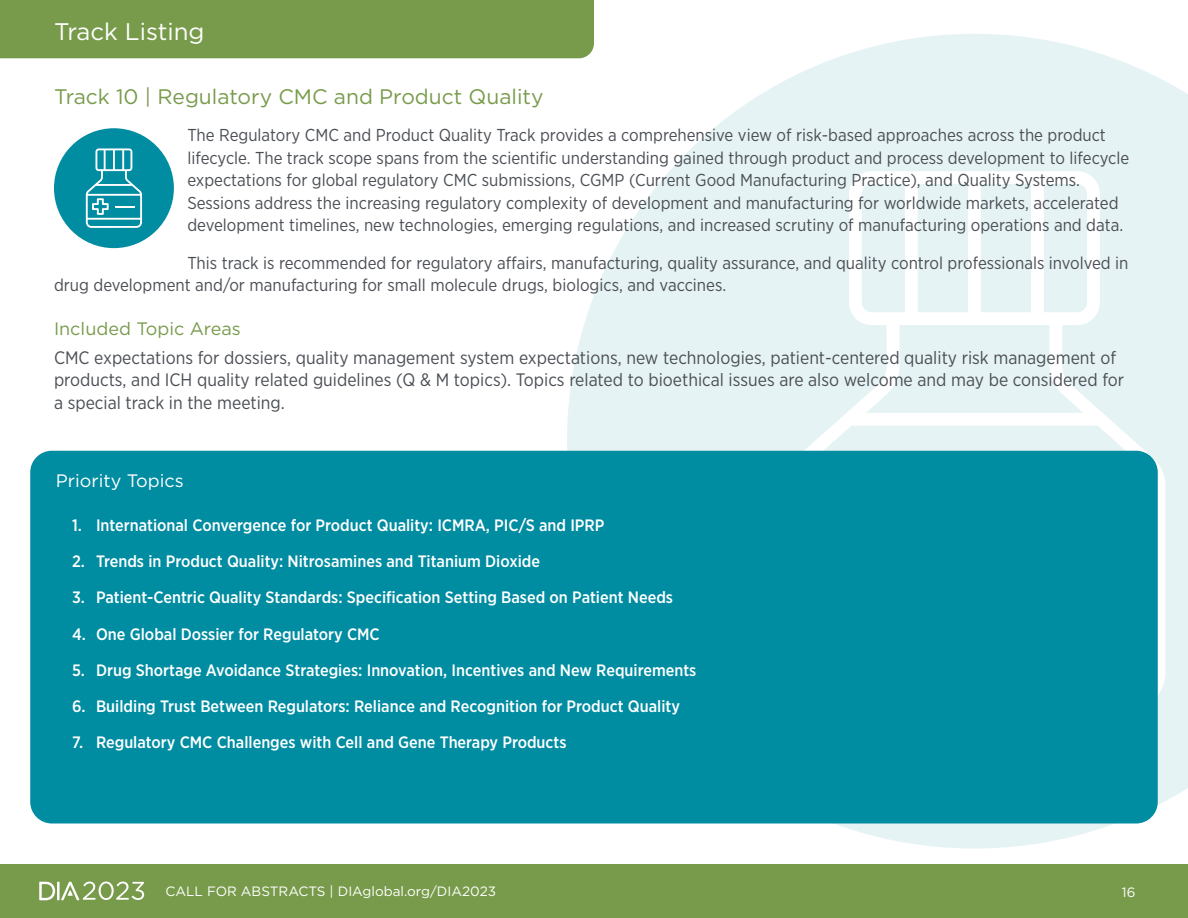
<style>
.page{position:relative;width:1188px;height:918px;background:#fff}
.page>*{position:absolute;margin:0;border:0;box-sizing:border-box;transform-origin:0 0}
.t1{font:24px "Gotham";color:#fff}
.t2{font:21px "Gotham";color:#789b4b}
.t3{font:18px/22.5px "Gotham Narrow";color:#4b4f55}
.t4{font:18px "Gotham";color:#789b4b}
.t5{font:18px "Gotham";color:#fff}
.t6{font:17.25px/22.5px "Gotham Narrow";color:#4b4f55}
.t7{font:500 16.5px "Gotham Narrow";color:#fff}
.t8{font:13.5px "Gotham";color:#fff}
</style>
<div class="page">
<div style="left:0;top:0;width:594px;height:58px;background:#789b4b"></div>
<div style="left:0;top:864px;width:1188px;height:54px;background:#789b4b"></div>
<hr style="left:57px;top:882px;width:3px;height:18px;background:#fff">
<svg style="left:39px;top:882px;width:16px;height:18px"></svg>
<svg style="left:61px;top:882px;width:83px;height:18px"></svg>
<svg style="left:567px;top:34px;width:621px;height:815px;fill:#e6f3f5"></svg>
<svg style="left:783px;top:171px;width:382px;height:540px;fill:#e6f3f5"></svg>
<div style="left:30px;top:451px;width:1128px;height:373px;background:#008ca1;border-radius:22px"></div>
<div style="left:54px;top:128px;width:120px;height:120px;background:#008ca1;border-radius:50%"></div>
<svg style="left:86px;top:148px;width:56px;height:80px"></svg>
<h1 class="t1" style="left:54px;top:16px;width:152px">Track Listing</h1>
<p class="t2" style="left:54px;top:83px;width:491px">Track 10 | Regulatory CMC and Product Quality</p>
<p class="t6" style="left:187px;top:124px;width:943px">The Regulatory CMC and Product Quality Track provides a comprehensive view of risk-based approaches across the product lifecycle. The track scope spans from the scientific understanding gained through product and process development to lifecycle expectations for global regulatory CMC submissions, CGMP (Current Good Manufacturing Practice), and Quality Systems.<br>Sessions address the increasing regulatory complexity of development and manufacturing for worldwide markets, accelerated development timelines, new technologies, emerging regulations, and increased scrutiny of manufacturing operations and data.</p>
<p class="t6" style="left:54px;top:251px;width:1076px;text-indent:133px">This track is recommended for regulatory affairs, manufacturing, quality assurance, and quality control professionals involved in drug development and/or manufacturing for small molecule drugs, biologics, and vaccines.</p>
<p class="t4" style="left:54px;top:317px;width:188px">Included Topic Areas</p>
<p class="t3" style="left:54px;top:346px;width:1072px">CMC expectations for dossiers, quality management system expectations, new technologies, patient-centered quality risk management of products, and ICH quality related guidelines (Q &amp; M topics). Topics related to bioethical issues are also welcome and may be considered for a special track in the meeting.</p>
<p class="t5" style="left:56px;top:469px;width:129px">Priority Topics</p>
<p class="t7" style="left:72px;top:514px;width:534px">1. International Convergence for Product Quality: ICMRA, PIC/S and IPRP</p>
<p class="t7" style="left:72px;top:551px;width:470px">2. Trends in Product Quality: Nitrosamines and Titanium Dioxide</p>
<p class="t7" style="left:72px;top:587px;width:603px">3. Patient-Centric Quality Standards: Specification Setting Based on Patient Needs</p>
<p class="t7" style="left:72px;top:623px;width:309px">4. One Global Dossier for Regulatory CMC</p>
<p class="t7" style="left:72px;top:660px;width:626px">5. Drug Shortage Avoidance Strategies: Innovation, Incentives and New Requirements</p>
<p class="t7" style="left:72px;top:696px;width:609px">6. Building Trust Between Regulators: Reliance and Recognition for Product Quality</p>
<p class="t7" style="left:72px;top:732px;width:496px">7. Regulatory CMC Challenges with Cell and Gene Therapy Products</p>
<p class="t8" style="left:166px;top:883px;width:332px">CALL FOR ABSTRACTS | DIAglobal.org/DIA2023</p>
<p class="t8" style="left:1122px;top:883px;width:15px">16</p>
</div>
